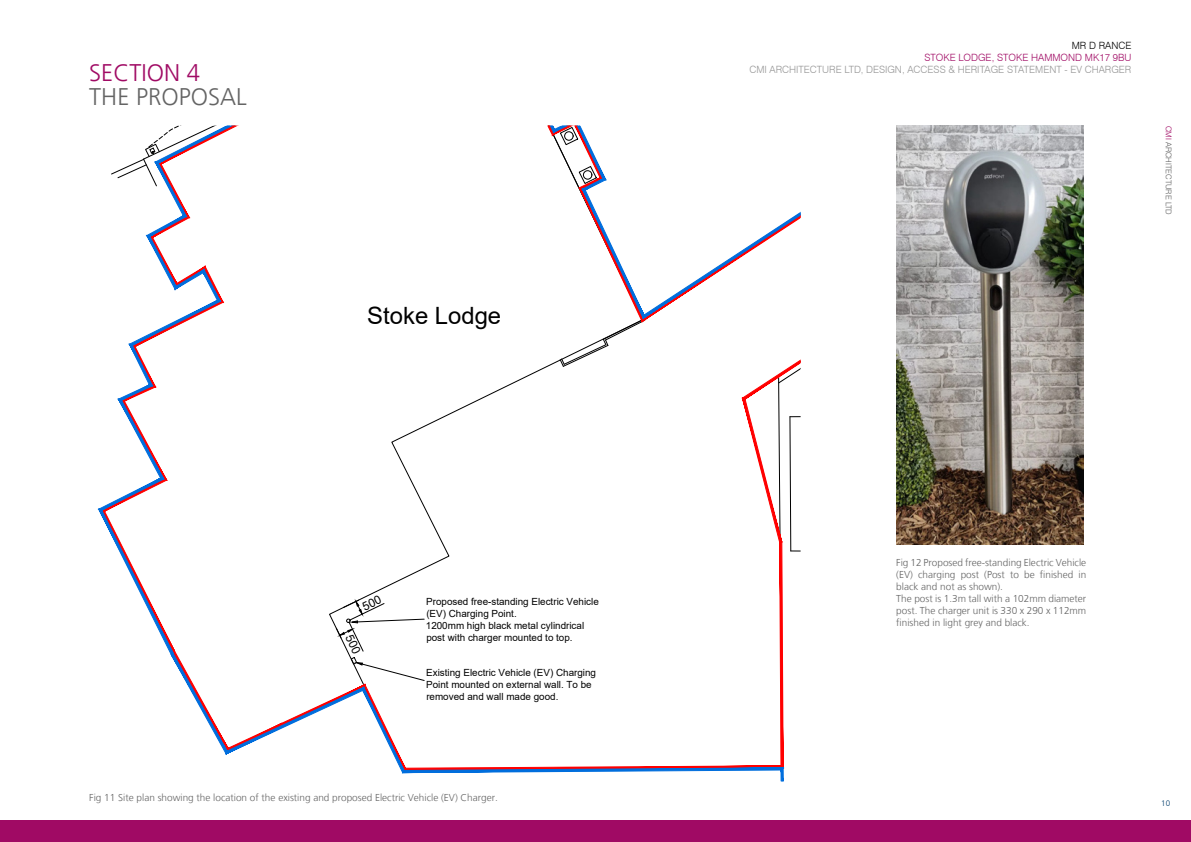
<style>
.page{position:relative;width:1191px;height:842px;background:#fff}
.page>*{position:absolute;margin:0;border:0;box-sizing:border-box;transform-origin:0 0}
.t1{font:300 24px "Frutiger";color:#646464}
.t2{font:300 24px "Frutiger";color:#a00a64}
.t3{font:23.8px "Arial";color:#000}
.t4{font:300 10px/12px "Frutiger";color:#646464}
.t5{font:300 10px "Swiss 721 BT";color:#969696}
.t6{font:300 10px "Swiss 721 BT";color:#a00a64}
.t7{font:300 10px "Swiss 721 BT";color:#000}
.t8{font:9.9px/11.8px "Arial";color:#000}
.t9{font:300 8px "Swiss 721 BT";color:#646464}
.t10{font:300 8px "Frutiger";color:#003d6b}
.s1{color:#a00a64}
</style>
<div class="page">
<svg style="left:98px;top:126px;width:685px;height:655px"></svg>
<svg style="left:553px;top:126px;width:247px;height:193px"></svg>
<img style="left:896px;top:126px;width:187px;height:418px">
<div style="left:0;top:821px;width:1101px;height:21px;background:#a00a64"></div>
<div style="left:1102px;top:821px;width:89px;height:21px;background:#a00a64"></div>
<svg style="left:336px;top:595px;width:88px;height:86px"></svg>
<h1 class="t2" style="left:89px;top:59px;width:112px">SECTION 4</h1>
<h1 class="t1" style="left:89px;top:83px;width:159px">THE PROPOSAL</h1>
<h2 class="t3" style="left:367px;top:299px;width:135px">Stoke Lodge</h2>
<p class="t8" style="left:426px;top:596px;width:174px">Proposed free-standing Electric Vehicle (EV) Charging Point.<br>1200mm high black metal cylindrical post with charger mounted to top.</p>
<p class="t8" style="left:426px;top:667px;width:171px">Existing Electric Vehicle (EV) Charging<br>Point mounted on external wall. To be removed and wall made good.</p>
<p class="t4" style="left:89px;top:791px;width:410px">Fig 11 Site plan showing the location of the existing and proposed Electric Vehicle (EV) Charger.</p>
<p class="t7" style="left:1071px;top:40px;width:61px">MR D RANCE</p>
<p class="t6" style="left:924px;top:52px;width:208px">STOKE LODGE, STOKE HAMMOND MK17 9BU</p>
<p class="t5" style="left:749px;top:64px;width:383px">CMI ARCHITECTURE LTD, DESIGN, ACCESS &amp; HERITAGE STATEMENT - EV CHARGER</p>
<p class="t9" style="left:1173px;top:126px;width:91px;rotate:90deg"><span class="s1">CMI</span> ARCHITECTURE LTD</p>
<p class="t4" style="left:896px;top:556px;width:191px">Fig 12 Proposed free-standing Electric Vehicle (EV) charging post (Post to be finished in black and not as shown).<br>The post is 1.3m tall with a 102mm diameter post. The charger unit is 330 x 290 x 112mm finished in light grey and black.</p>
<p class="t10" style="left:1161px;top:799px;width:10px">10</p>
</div>
